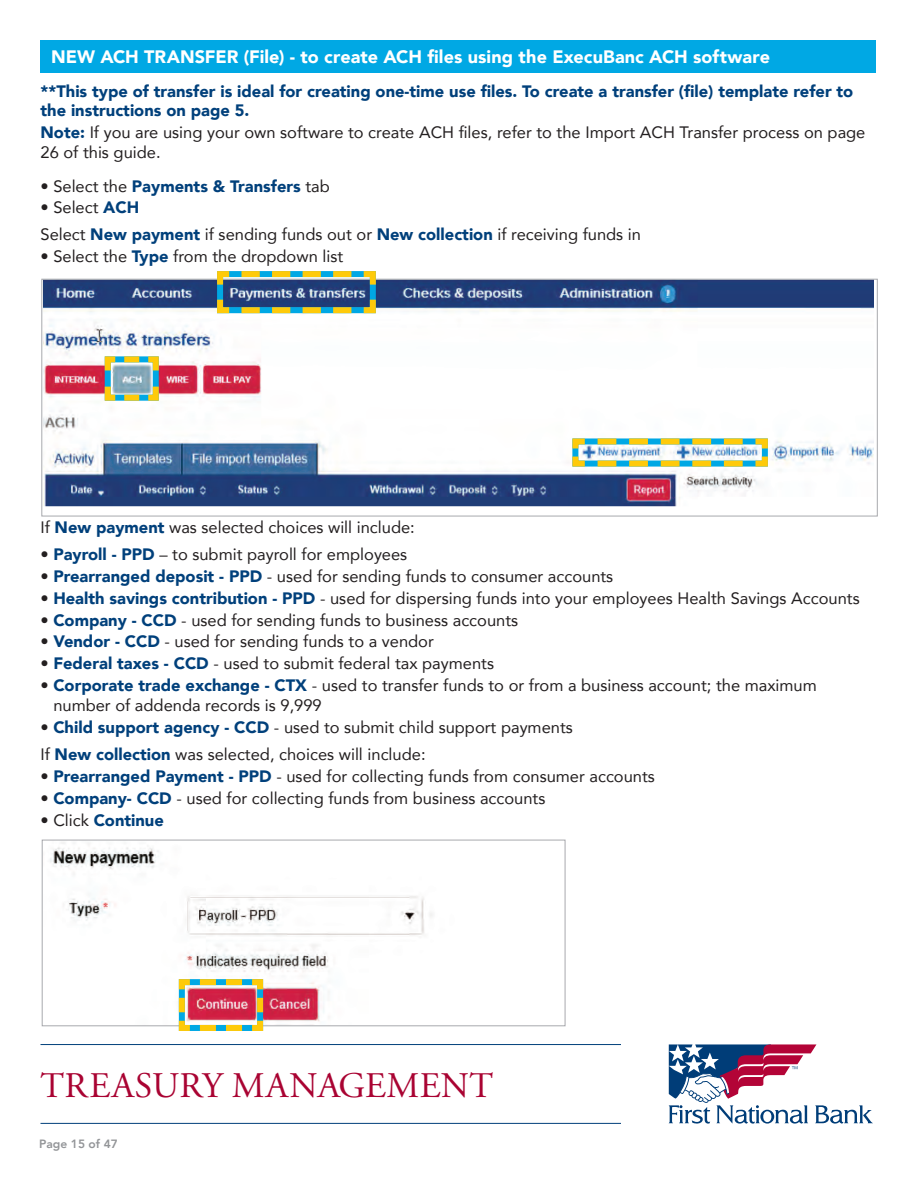
<style>
.page{position:relative;width:918px;height:1188px;background:#fff}
.page>*{position:absolute;margin:0;border:0;box-sizing:border-box;transform-origin:0 0}
.t1{font:36px "Adobe Garamond Pro";letter-spacing:.01em;color:#a90332}
.t2{font:900 18px "Avenir";color:#fff}
.t3{font:16.5px/19.8px "Avenir";color:#231f20}
.t4{font:900 16.5px/19.8px "Avenir";color:#00407b}
.t5{font:800 12px "Avenir";color:#939598}
.s1{font-weight:900;color:#00407b}
.s2{font-weight:400;color:#231f20}
</style>
<div class="page">
<hr style="left:40px;top:1044px;width:581px;height:1px;background:#00407b">
<svg style="left:669px;top:1044px;width:204px;height:80px"></svg>
<hr style="left:40px;top:1123px;width:581px;height:1px;background:#00407b">
<div style="left:40px;top:40px;width:836px;height:33px;background:#00a8e4"></div>
<img style="left:44px;top:281px;width:829px;height:226px">
<svg style="left:569px;top:435px;width:202px;height:35px"></svg>
<svg style="left:214px;top:271px;width:165px;height:45px;background:#6c8789"></svg>
<svg style="left:102px;top:353px;width:60px;height:51px"></svg>
<img style="left:50px;top:842px;width:383px;height:180px">
<div style="left:42px;top:840px;width:523px;height:186px;border:1px solid #a8a9ad"></div>
<svg style="left:176px;top:976px;width:90px;height:55px"></svg>
<p class="t2" style="left:51px;top:42px;width:721px">NEW ACH TRANSFER (File) - to create ACH files using the ExecuBanc ACH software</p>
<p class="t4" style="left:40px;top:81px;width:814px">**This type of transfer is ideal for creating one-time use files. To create a transfer (file) template refer to the instructions on page 5.</p>
<p class="t3" style="left:40px;top:122px;width:826px"><span class="s1">Note:</span> If you are using your own software to create ACH files, refer to the Import ACH Transfer process on page<br>26 of this guide.</p>
<p class="t4" style="left:40px;top:175px;width:291px"><span class="s2">• Select the</span> Payments &amp; Transfers <span class="s2">tab</span></p>
<p class="t3" style="left:40px;top:194px;width:602px;line-height:26.5px">• Select <span class="s1">ACH<br></span>Select <span class="s1">New payment</span> if sending funds out or <span class="s1">New collection</span> if receiving funds in</p>
<p class="t3" style="left:40px;top:246px;width:304px">• Select the <span class="s1">Type</span> from the dropdown list</p>
<p class="t3" style="left:40px;top:517px;width:376px">If <span class="s1">New payment</span> was selected choices will include:</p>
<p class="t3" style="left:40px;top:544px;width:368px">• <span class="s1">Payroll - PPD</span> – to submit payroll for employees</p>
<p class="t3" style="left:40px;top:566px;width:574px">• <span class="s1">Prearranged deposit - PPD</span> - used for sending funds to consumer accounts</p>
<p class="t3" style="left:40px;top:587px;width:821px">• <span class="s1">Health savings contribution - PPD</span> - used for dispersing funds into your employees Health Savings Accounts</p>
<p class="t3" style="left:40px;top:609px;width:479px">• <span class="s1">Company - CCD</span> - used for sending funds to business accounts</p>
<p class="t3" style="left:40px;top:631px;width:395px">• <span class="s1">Vendor - CCD</span> - used for sending funds to a vendor</p>
<p class="t3" style="left:40px;top:653px;width:455px">• <span class="s1">Federal taxes - CCD</span> - used to submit federal tax payments</p>
<p class="t3" style="left:53px;top:675px;width:765px;text-indent:-13px">• <span class="s1">Corporate trade exchange - CTX</span> - used to transfer funds to or from a business account; the maximum number of addenda records is 9,999</p>
<p class="t3" style="left:41px;top:714px;width:534px;line-height:26.5px">• <span class="s1">Child support agency - CCD</span> - used to submit child support payments<br>If <span class="s1">New collection</span> was selected, choices will include:</p>
<p class="t3" style="left:41px;top:766px;width:616px">• <span class="s1">Prearranged Payment - PPD</span> - used for collecting funds from consumer accounts</p>
<p class="t3" style="left:41px;top:788px;width:506px">• <span class="s1">Company- CCD</span> - used for collecting funds from business accounts</p>
<p class="t4" style="left:41px;top:810px;width:125px"><span class="s2">• Click</span> Continue</p>
<h1 class="t1" style="left:40px;top:1064px;width:454px">TREASURY MANAGEMENT</h1>
<p class="t5" style="left:39px;top:1134px;width:80px">Page 15 of 47</p>
</div>
